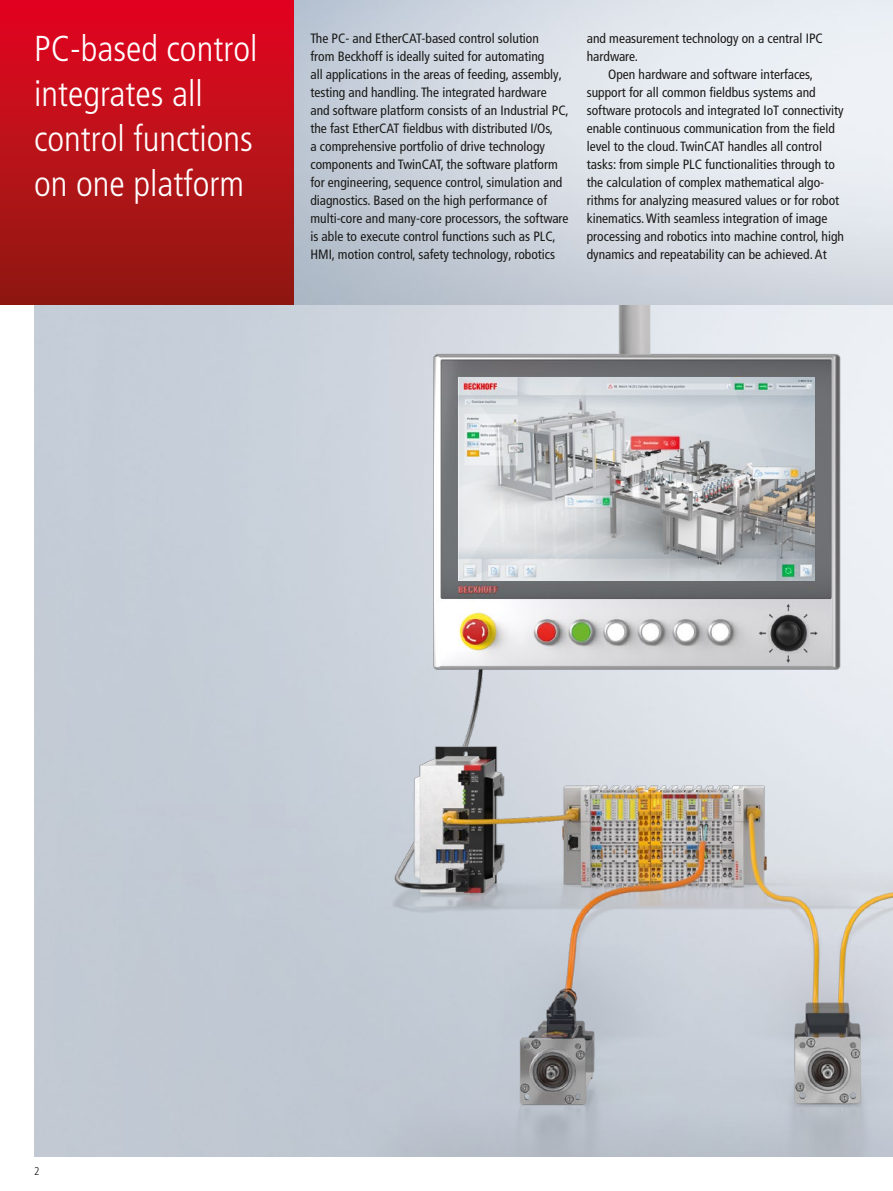
<style>
.page{position:relative;width:893px;height:1191px;background:#fff}
.page>*{position:absolute;margin:0;border:0;box-sizing:border-box;transform-origin:0 0}
.t1{font:300 condensed 36px/45px "Frutiger LT Pro";color:#fff}
.t2{font:condensed 13.5px/18px "Frutiger LT Pro";color:#1a1a18}
.t3{font:300 condensed 11.25px "Frutiger LT Pro";color:#1a1a18}
</style>
<div class="page">
<img style="left:34px;top:304px;width:859px;height:853px">
<img style="left:459px;top:377px;width:355px;height:203px">
<img style="left:293px;top:0;width:600px;height:304px">
<div style="left:0;top:0;width:293px;height:304px;background:linear-gradient(to bottom,#e50520,#8f1a12)"></div>
<h1 class="t1" style="left:34px;top:26px;width:225px">PC-based control integrates all control functions on one platform</h1>
<p class="t2" style="left:310px;top:29px;width:260px">The PC- and EtherCAT-based control solution<br>from Beckhoff is ideally suited for automating<br>all applications in the areas of feeding, assembly, testing and handling. The integrated hardware and software platform consists of an Industrial PC, the fast EtherCAT fieldbus with distributed I/Os,<br>a comprehensive portfolio of drive technology components and TwinCAT, the software platform for engineering, sequence control, simulation and diagnostics. Based on the high performance of multi-core and many-core processors, the software is able to execute control functions such as PLC, HMI, motion control, safety technology, robotics</p>
<p class="t2" style="left:587px;top:29px;width:237px">and measurement technology on a central IPC hardware.</p>
<p class="t2" style="left:587px;top:65px;width:259px;text-indent:21px">Open hardware and software interfaces, support for all common fieldbus systems and software protocols and integrated IoT connectivity enable continuous communication from the field level to the cloud. TwinCAT handles all control tasks: from simple PLC functionalities through to the calculation of complex mathematical algo&shy;rithms for analyzing measured values or for robot kinematics. With seamless integration of image processing and robotics into machine control, high dynamics and repeatability can be achieved. At</p>
<p class="t3" style="left:34px;top:1164px;width:7px">2</p>
</div>
